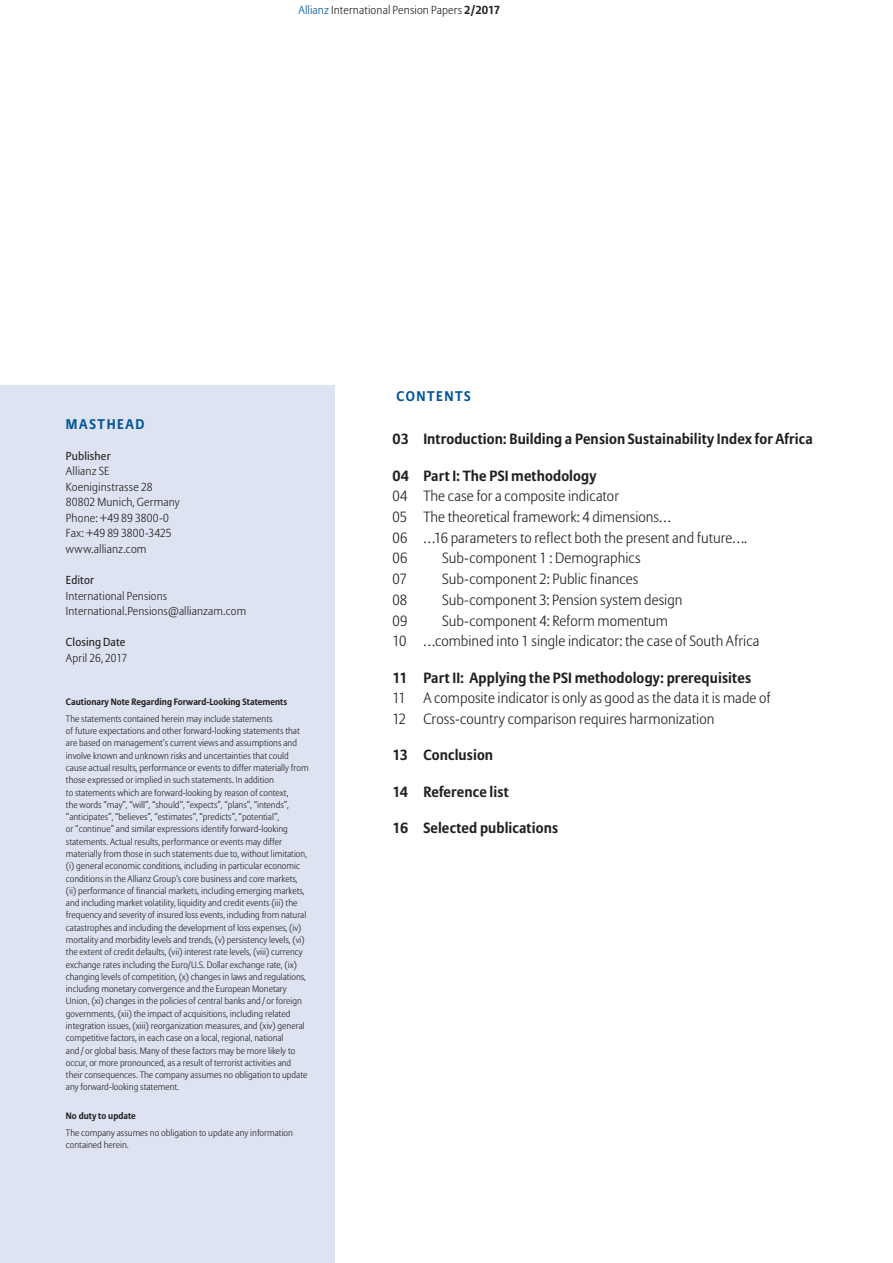
<style>
.page{position:relative;width:893px;height:1263px;background:#fff}
.page>*{position:absolute;margin:0;border:0;box-sizing:border-box;transform-origin:0 0}
.t1{font:300 14.7px/20.7px "Allianz Sans";letter-spacing:.005em;color:#231f20}
.t2{font:700 14.7px "Allianz Sans";letter-spacing:.005em;color:#231f20}
.t3{font:700 13.95px "Allianz Sans";letter-spacing:.11em;color:#015399}
.t4{font:300 11.7px/15.6px "Allianz Sans";letter-spacing:.01em;color:#231f20}
.t5{font:300 11.55px/15.5px "Allianz Sans";letter-spacing:.01em;color:#231f20}
.t6{font:11.55px "Allianz Sans";letter-spacing:.01em;color:#231f20}
.t7{font:300 9.15px/12.3px "Allianz Sans";color:#231f20}
.t8{font:700 9.15px/16.6px "Allianz Sans";color:#231f20}
.s1{color:#015399}
.s2{font-weight:700}
.s3{font-weight:400}
.s4{font-weight:300}
</style>
<div class="page">
<div style="left:0;top:386px;width:334px;height:877px;background:#dde3f0"></div>
<p class="t4" style="left:298px;top:3px;width:203px"><span class="s1">Allianz</span> International Pension Papers <span class="s2">2/2017</span></p>
<p class="t3" style="left:66px;top:415px;width:80px">MASTHEAD</p>
<p class="t6" style="left:66px;top:449px;width:46px">Publisher</p>
<p class="t4" style="left:66px;top:464px;width:115px">Allianz SE<br>Koeniginstrasse 28<br>80802 Munich, Germany<br>Phone: +49 89 3800-0<br>Fax: +49 89 3800-3425 www.allianz.com</p>
<p class="t5" style="left:66px;top:573px;width:182px"><span class="s3">Editor<br></span>International Pensions<br>International.Pensions@allianzam.com</p>
<p class="t5" style="left:66px;top:635px;width:63px"><span class="s3">Closing Date<br></span>April 26, 2017</p>
<p class="t8" style="left:66px;top:694px;width:223px">Cautionary Note Regarding Forward-Looking Statements<br><span class="s4">The statements contained herein may include statements</span></p>
<p class="t7" style="left:66px;top:725px;width:244px">of future expectations and other forward-looking statements that are based on management’s current views and assumptions and involve known and unknown risks and uncertainties that could cause actual results, performance or events to differ materially from those expressed or implied in such statements. In addition<br>to statements which are forward-looking by reason of context,<br>the words “may”, “will”, “should”, “expects”, “plans”, “intends”, “anticipates”, “believes”, “estimates”, “predicts”, “potential”,<br>or “continue” and similar expressions identify forward-looking statements. Actual results, performance or events may differ materially from those in such statements due to, without limitation, (i) general economic conditions, including in particular economic conditions in the Allianz Group’s core business and core markets, (ii) performance of financial markets, including emerging markets, and including market volatility, liquidity and credit events (iii) the frequency and severity of insured loss events, including from natural catastrophes and including the development of loss expenses, (iv) mortality and morbidity levels and trends, (v) persistency levels, (vi) the extent of credit defaults, (vii) interest rate levels, (viii) currency exchange rates including the Euro/U.S. Dollar exchange rate, (ix) changing levels of competition, (x) changes in laws and regulations, including monetary convergence and the European Monetary Union, (xi) changes in the policies of central banks and/ or foreign governments, (xii) the impact of acquisitions, including related integration issues, (xiii) reorganization measures, and (xiv) general competitive factors, in each case on a local, regional, national<br>and/ or global basis. Many of these factors may be more likely to occur, or more pronounced, as a result of terrorist activities and their consequences. The company assumes no obligation to update any forward-looking statement.</p>
<p class="t7" style="left:66px;top:1108px;width:229px;line-height:16.6px"><span class="s2">No duty to update<br></span>The company assumes no obligation to update any information</p>
<p class="t7" style="left:66px;top:1139px;width:64px">contained herein.</p>
<p class="t3" style="left:396px;top:387px;width:76px">CONTENTS</p>
<p class="t2" style="left:393px;top:430px;width:422px">03 Introduction: Building a Pension Sustainability Index for Africa</p>
<p class="t1" style="left:393px;top:466px;width:356px"><span class="s2">04 Part I: The PSI methodology<br></span>04 The case for a composite indicator<br>05 The theoretical framework: 4 dimensions…<br>06 …16 parameters to reflect both the present and future….<br>06</p>
<p class="t1" style="left:442px;top:549px;width:200px">Sub-component 1 : Demographics</p>
<p class="t1" style="left:393px;top:569px;width:16px">07</p>
<p class="t1" style="left:442px;top:569px;width:198px">Sub-component 2: Public finances</p>
<p class="t1" style="left:393px;top:590px;width:16px">08</p>
<p class="t1" style="left:442px;top:590px;width:242px">Sub-component 3: Pension system design</p>
<p class="t1" style="left:393px;top:611px;width:16px">09</p>
<p class="t1" style="left:393px;top:611px;width:369px;text-indent:50px">Sub-component 4: Reform momentum<br>10 …combined into 1 single indicator: the case of South Africa</p>
<p class="t1" style="left:393px;top:668px;width:380px"><span class="s2">11 Part II: Applying the PSI methodology: prerequisites<br></span>11 A composite indicator is only as good as the data it is made of<br>12 Cross-country comparison requires harmonization</p>
<p class="t2" style="left:393px;top:746px;width:102px">13 Conclusion</p>
<p class="t2" style="left:393px;top:782px;width:118px">14 Reference list</p>
<p class="t2" style="left:393px;top:818px;width:167px">16 Selected publications</p>
</div>
